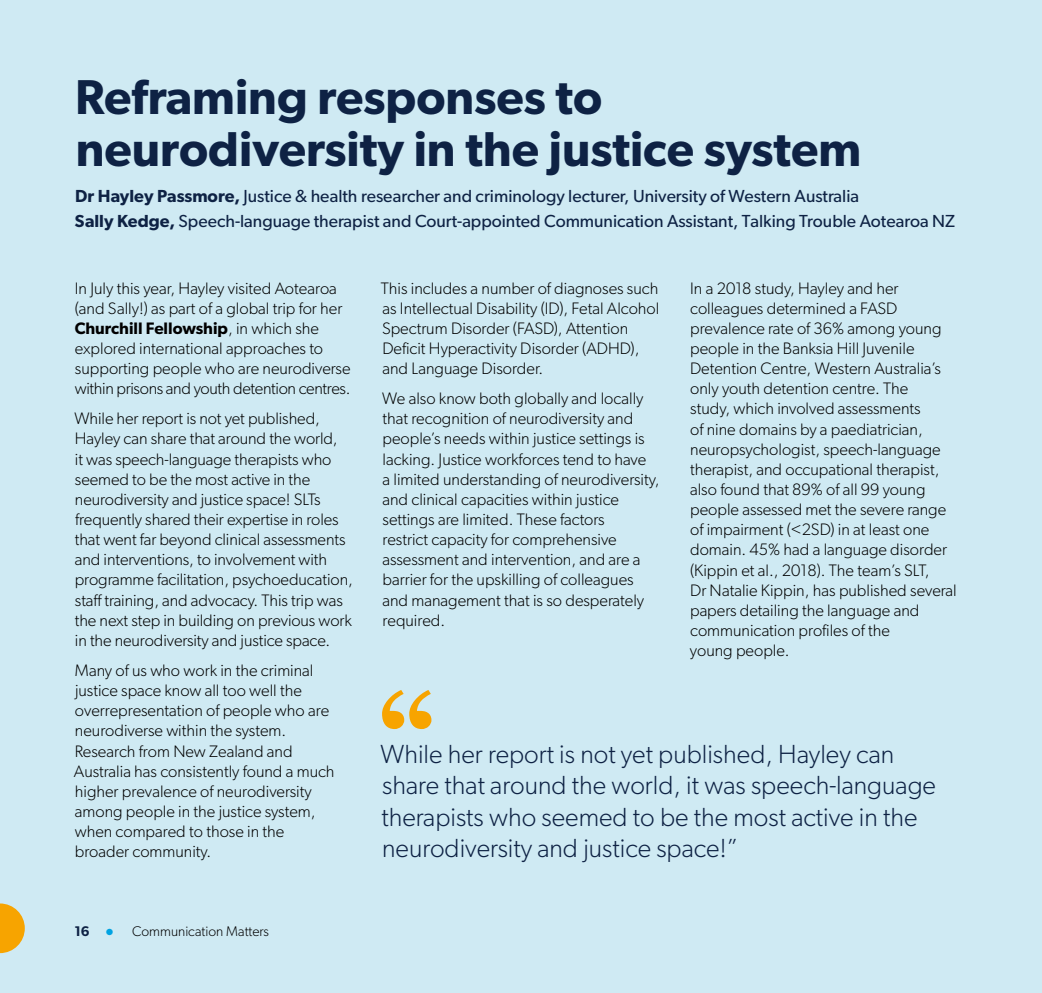
<style>
.page{position:relative;width:1042px;height:993px;background:#fff}
.page>*{position:absolute;margin:0;border:0;box-sizing:border-box;transform-origin:0 0}
.t1{font:600 49px/52.5px "Gibson";color:#0e2244}
.pullquote{font:300 26.25px/31.5px "Gibson";color:#0e2244}
.Author{font:17.5px "Gibson";color:#0e2244}
.body{font:300 16.62px/20.1px "Gibson";color:#000}
.t2{font:300 14px "Gibson";color:#000}
.s1{font-weight:600}
.s2{font-weight:600;color:#0e2244}
.s3{font-weight:600;font-size:19.25px;color:#00a3e2}
</style>
<div class="page">
<div style="left:0;top:0;width:1042px;height:992px;background:#cfeaf3"></div>
<svg style="left:0;top:903px;width:25px;height:49px"></svg>
<svg style="left:382px;top:690px;width:49px;height:38px"></svg>
<h1 class="t1" style="left:75px;top:69px;width:787px">Reframing responses to neurodiversity in the justice system</h1>
<p class="Author" style="left:75px;top:185px;width:785px"><span class="s1">Dr Hayley Passmore,</span> Justice &amp; health researcher and criminology lecturer, University of Western Australia</p>
<p class="Author" style="left:75px;top:210px;width:882px"><span class="s1">Sally Kedge,</span> Speech-language therapist and Court-appointed Communication Assistant, Talking Trouble Aotearoa NZ</p>
<p class="body" style="left:75px;top:277px;width:277px">In July this year, Hayley visited Aotearoa (and Sally!) as part of a global trip for her <span class="s1">Churchill Fellowship</span>, in which she explored international approaches to supporting people who are neurodiverse within prisons and youth detention centres.</p>
<p class="body" style="left:75px;top:408px;width:280px">While her report is not yet published, Hayley can share that around the world,<br>it was speech-language therapists who seemed to be the most active in the neurodiversity and justice space! SLTs frequently shared their expertise in roles that went far beyond clinical assessments and interventions, to involvement with programme facilitation, psychoeducation, staff training, and advocacy. This trip was the next step in building on previous work in the neurodiversity and justice space.</p>
<p class="body" style="left:74px;top:659px;width:262px">Many of us who work in the criminal justice space know all too well the overrepresentation of people who are neurodiverse within the system.<br>Research from New Zealand and<br>Australia has consistently found a much higher prevalence of neurodiversity among people in the justice system, when compared to those in the broader community.</p>
<p class="t2" style="left:74px;top:922px;width:196px"><span class="s2">16</span> <span class="s3">•</span> Communication Matters</p>
<p class="body" style="left:381px;top:277px;width:280px">This includes a number of diagnoses such as Intellectual Disability (ID), Fetal Alcohol Spectrum Disorder (FASD), Attention Deficit Hyperactivity Disorder (ADHD), and Language Disorder.</p>
<p class="body" style="left:382px;top:388px;width:279px">We also know both globally and locally that recognition of neurodiversity and people’s needs within justice settings is lacking. Justice workforces tend to have<br>a limited understanding of neurodiversity, and clinical capacities within justice settings are limited. These factors<br>restrict capacity for comprehensive assessment and intervention, and are a barrier for the upskilling of colleagues and management that is so desperately required.</p>
<p class="body" style="left:690px;top:277px;width:268px">In a 2018 study, Hayley and her colleagues determined a FASD prevalence rate of 36% among young people in the Banksia Hill Juvenile Detention Centre, Western Australia’s only youth detention centre. The<br>study, which involved assessments<br>of nine domains by a paediatrician, neuropsychologist, speech-language therapist, and occupational therapist, also found that 89% of all 99 young people assessed met the severe range of impairment (&lt;2SD) in at least one domain. 45% had a language disorder (Kippin et al., 2018). The team’s SLT,<br>Dr Natalie Kippin, has published several papers detailing the language and communication profiles of the<br>young people.</p>
<p class="pullquote" style="left:380px;top:737px;width:557px">While her report is not yet published, Hayley can share that around the world, it was speech-language therapists who seemed to be the most active in the neurodiversity and justice space!”</p>
</div>
